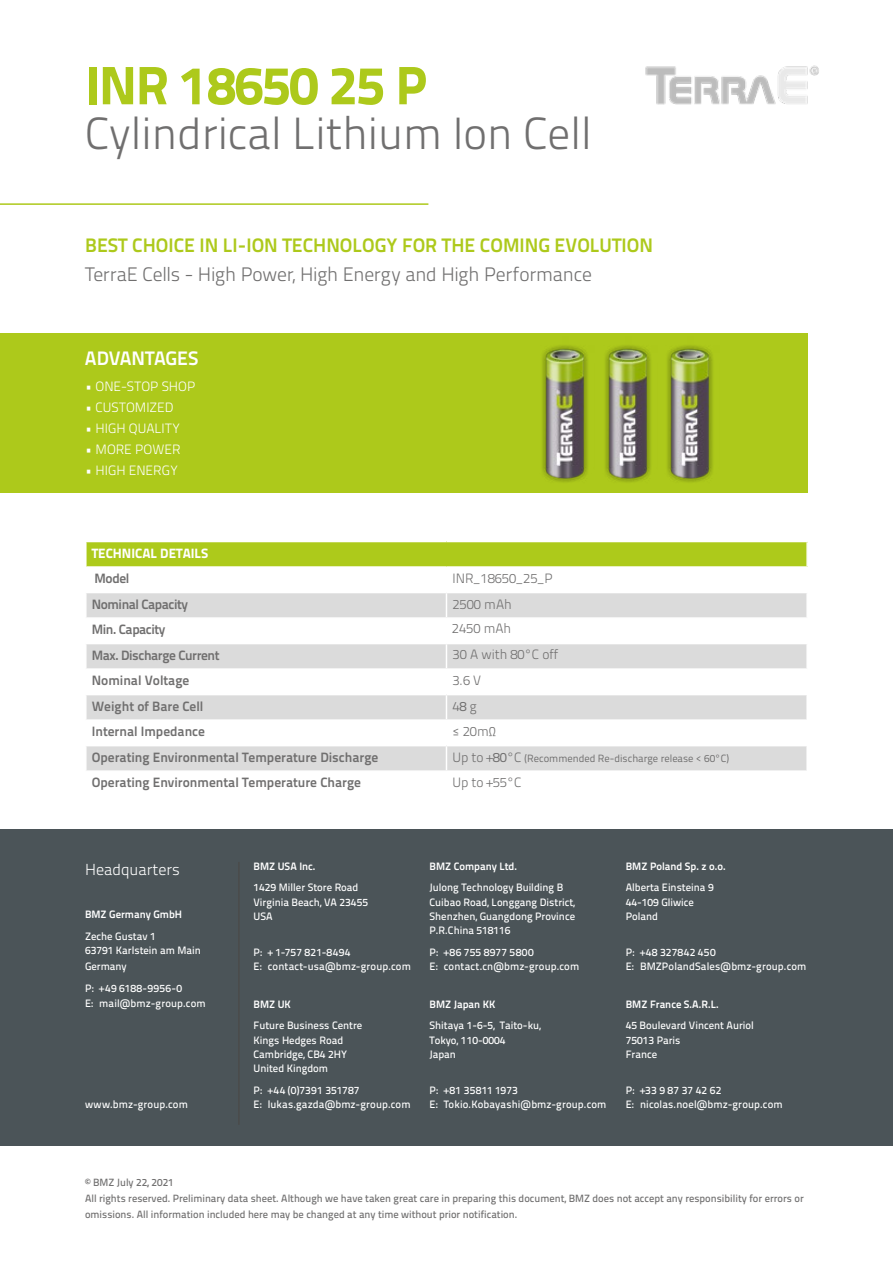
<style>
.page{position:relative;width:893px;height:1263px;background:#fff}
.page>*{position:absolute;margin:0;border:0;box-sizing:border-box;transform-origin:0 0}
.t1{font:800 54px "Titillium Text 22 L";letter-spacing:-.02em;color:#adc91b}
.t2{font:300 45px "Titillium Text 22 L";color:#706f6f}
.t3{font:300 19.5px "Titillium Text 22 L";letter-spacing:-.01em;color:#706f6f}
.t4{font:700 19.5px "Titillium Text 22 L";color:#adc91b}
.t5{font:700 19.5px "Titillium Text 22 L";letter-spacing:-.005em;color:#fff}
.t6{font:300 15.9px "Titillium Text 22 L";color:#fff}
.t7{font:700 13.5px "Titillium Text 22 L";color:#706f6f}
.t8{font:300 13.5px "Titillium Text 22 L";color:#706f6f}
.t9{font:300 13.5px "Titillium Text 22 L";letter-spacing:.005em;color:#fff}
.t10{font:700 13.5px "Titillium Text 22 L";letter-spacing:-.03em;color:#706f6f}
.t11{font:800 13.5px "Titillium Text 22 L";color:#fff}
.t12{font:500 10.65px/14.2px "Titillium Text 22 L";color:#fff}
.t13{font:700 10.65px "Titillium Text 22 L";color:#fff}
.t14{font:500 10.65px "Titillium Text 22 L";letter-spacing:.02em;color:#fff}
.t15{font:500 10.5px/15.9px "Titillium Text 22 L";color:#706f6f}
.t16{font:10.5px "Titillium Text 22 L";color:#706f6f}
.s1{font-weight:400}
.s2{font-weight:300;font-size:13.5px}
.s3{font-size:13.5px}
.s4{font-weight:700}
</style>
<div class="page">
<hr style="left:0;top:203px;width:428px;height:2px;background:#adc91b">
<img style="left:645px;top:65px;width:174px;height:40px">
<div style="left:86px;top:541px;width:721px;height:26px;background:#adca1b"></div>
<hr style="left:806px;top:542px;width:2px;height:24px;background:#fff">
<svg style="left:87px;top:593px;width:720px;height:177px"></svg>
<hr style="left:85px;top:541px;width:361px;height:1px;background:#fff">
<hr style="left:85px;top:542px;width:2px;height:24px;background:#fff">
<hr style="left:446px;top:541px;width:362px;height:1px;background:#fff">
<hr style="left:85px;top:566px;width:361px;height:2px;background:#fff">
<hr style="left:446px;top:566px;width:362px;height:2px;background:#fff">
<hr style="left:85px;top:617px;width:361px;height:2px;background:#fff">
<hr style="left:446px;top:617px;width:362px;height:2px;background:#fff">
<hr style="left:446px;top:668px;width:362px;height:2px;background:#fff">
<hr style="left:446px;top:719px;width:362px;height:2px;background:#fff">
<hr style="left:85px;top:643px;width:361px;height:1px;background:#fff">
<hr style="left:446px;top:643px;width:362px;height:1px;background:#fff">
<hr style="left:446px;top:694px;width:362px;height:1px;background:#fff">
<hr style="left:446px;top:745px;width:362px;height:1px;background:#fff">
<hr style="left:85px;top:668px;width:361px;height:2px;background:#fff">
<hr style="left:85px;top:694px;width:361px;height:1px;background:#fff">
<hr style="left:85px;top:719px;width:361px;height:2px;background:#fff">
<hr style="left:85px;top:745px;width:361px;height:1px;background:#fff">
<div style="left:0;top:829px;width:893px;height:317px;background:#4b5458"></div>
<hr style="left:238px;top:862px;width:2px;height:263px;background:#4a4a49">
<div style="left:0;top:333px;width:808px;height:159px;background:#adc91b"></div>
<img style="left:542px;top:345px;width:39px;height:137px">
<img style="left:581px;top:345px;width:63px;height:137px">
<img style="left:644px;top:345px;width:69px;height:137px">
<h1 class="t1" style="left:85px;top:43px;width:344px">INR 18650 25 P</h1>
<h2 class="t2" style="left:85px;top:101px;width:508px">Cylindrical Lithium Ion Cell</h2>
<h3 class="t4" style="left:85px;top:230px;width:569px">BEST CHOICE IN LI-ION TECHNOLOGY FOR THE COMING EVOLUTION</h3>
<h3 class="t3" style="left:85px;top:259px;width:508px">TerraE Cells - High Power, High Energy and High Performance</h3>
<h3 class="t5" style="left:85px;top:343px;width:115px">ADVANTAGES</h3>
<p class="t9" style="left:85px;top:377px;width:112px">• ONE-STOP SHOP</p>
<p class="t9" style="left:85px;top:398px;width:90px">• CUSTOMIZED</p>
<p class="t9" style="left:85px;top:419px;width:96px">• HIGH QUALITY</p>
<p class="t9" style="left:85px;top:440px;width:97px">• MORE POWER</p>
<p class="t9" style="left:85px;top:461px;width:94px">• HIGH ENERGY</p>
<p class="t11" style="left:92px;top:542px;width:118px">TECHNICAL DETAILS</p>
<p class="t7" style="left:95px;top:568px;width:36px">Model</p>
<p class="t8" style="left:452px;top:568px;width:102px">INR_18650_25_P</p>
<p class="t10" style="left:92px;top:593px;width:98px">Nominal Capacity</p>
<p class="t8" style="left:452px;top:594px;width:61px">2500 mAh</p>
<p class="t10" style="left:92px;top:619px;width:75px">Min. Capacity</p>
<p class="t8" style="left:452px;top:618px;width:61px">2450 mAh</p>
<p class="t10" style="left:92px;top:645px;width:129px">Max. Discharge Current</p>
<p class="t8" style="left:453px;top:645px;width:107px">30 A with 80°C off</p>
<p class="t7" style="left:92px;top:670px;width:99px">Nominal Voltage</p>
<p class="t8" style="left:452px;top:671px;width:30px">3.6 V</p>
<p class="t7" style="left:92px;top:696px;width:113px">Weight of Bare Cell</p>
<p class="t8" style="left:452px;top:696px;width:26px">4<span class="s1">8</span> g</p>
<p class="t7" style="left:92px;top:721px;width:115px">Internal Impedance</p>
<p class="t8" style="left:452px;top:722px;width:45px">≤ 20mΩ</p>
<p class="t7" style="left:92px;top:747px;width:288px">Operating Environmental Temperature Discharge</p>
<p class="t16" style="left:452px;top:750px;width:278px"><span class="s2">Up to +</span><span class="s3">80</span><span class="s2">°C</span> (Recommended Re-discharge release &lt; 60°C)</p>
<p class="t7" style="left:92px;top:772px;width:271px">Operating Environmental Temperature Charge</p>
<p class="t8" style="left:452px;top:773px;width:70px">Up to +55°C</p>
<p class="t13" style="left:254px;top:858px;width:63px">BMZ USA Inc.</p>
<p class="t12" style="left:254px;top:880px;width:116px">1429 Miller Store Road<br>Virginia Beach, VA 23455<br>USA</p>
<p class="t12" style="left:254px;top:944px;width:159px">P: + 1-757 821-8494<br>E: contact-usa@bmz-group.com</p>
<p class="t13" style="left:430px;top:858px;width:89px">BMZ Company Ltd.</p>
<p class="t12" style="left:430px;top:880px;width:147px">Julong Technology Building B<br>Cuibao Road, Longgang District,<br>Shenzhen, Guangdong Province<br>P.R.China 518116</p>
<p class="t12" style="left:430px;top:944px;width:151px">P: +86 755 8977 5800<br>E: contact.cn@bmz-group.com</p>
<h3 class="t6" style="left:85px;top:857px;width:96px">Headquarters</h3>
<p class="t13" style="left:85px;top:906px;width:99px">BMZ Germany GmbH</p>
<p class="t12" style="left:85px;top:928px;width:117px">Zeche Gustav 1<br>63791 Karlstein am Main</p>
<p class="t12" style="left:85px;top:955px;width:99px;line-height:21.5px">Germany<br>P: +49 6188-9956-0</p>
<p class="t12" style="left:85px;top:996px;width:122px">E: mail@bmz-group.com</p>
<p class="t13" style="left:430px;top:996px;width:67px">BMZ Japan KK</p>
<p class="t12" style="left:430px;top:1018px;width:113px">Shitaya 1-6-5, Taito-ku,<br>Tokyo, 110-0004<br>Japan</p>
<p class="t12" style="left:430px;top:1082px;width:178px">P: +81 35811 1973<br>E: Tokio.Kobayashi@bmz-group.com</p>
<p class="t13" style="left:254px;top:996px;width:39px">BMZ UK</p>
<p class="t12" style="left:254px;top:1018px;width:110px">Future Business Centre<br>Kings Hedges Road<br>Cambridge, CB4 2HY<br>United Kingdom</p>
<p class="t14" style="left:254px;top:1082px;width:108px">P: +44 (0)7391 351787</p>
<p class="t12" style="left:85px;top:1096px;width:104px">www.bmz-group.com</p>
<p class="t12" style="left:254px;top:1096px;width:158px">E: lukas.gazda@bmz-group.com</p>
<p class="t13" style="left:626px;top:858px;width:102px">BMZ Poland Sp. z o.o.</p>
<p class="t12" style="left:626px;top:880px;width:89px">Alberta Einsteina 9<br>44-109 Gliwice<br>Poland</p>
<p class="t12" style="left:626px;top:944px;width:182px">P: +48 327842 450<br>E: BMZPolandSales@bmz-group.com</p>
<p class="t13" style="left:626px;top:996px;width:94px">BMZ France S.A.R.L.</p>
<p class="t12" style="left:626px;top:1018px;width:130px">45 Boulevard Vincent Auriol<br>75013 Paris<br>France</p>
<p class="t12" style="left:626px;top:1082px;width:158px">P: +33 9 87 37 42 62<br>E: nicolas.noel@bmz-group.com</p>
<p class="t15" style="left:85px;top:1174px;width:720px">© BMZ July 22<span class="s4">,</span> 2021<br>All rights reserved. Preliminary data sheet. Although we have taken great care in preparing this document, BMZ does not accept any responsibility for errors or omissions. All information included here may be changed at any time without prior notification.</p>
</div>
